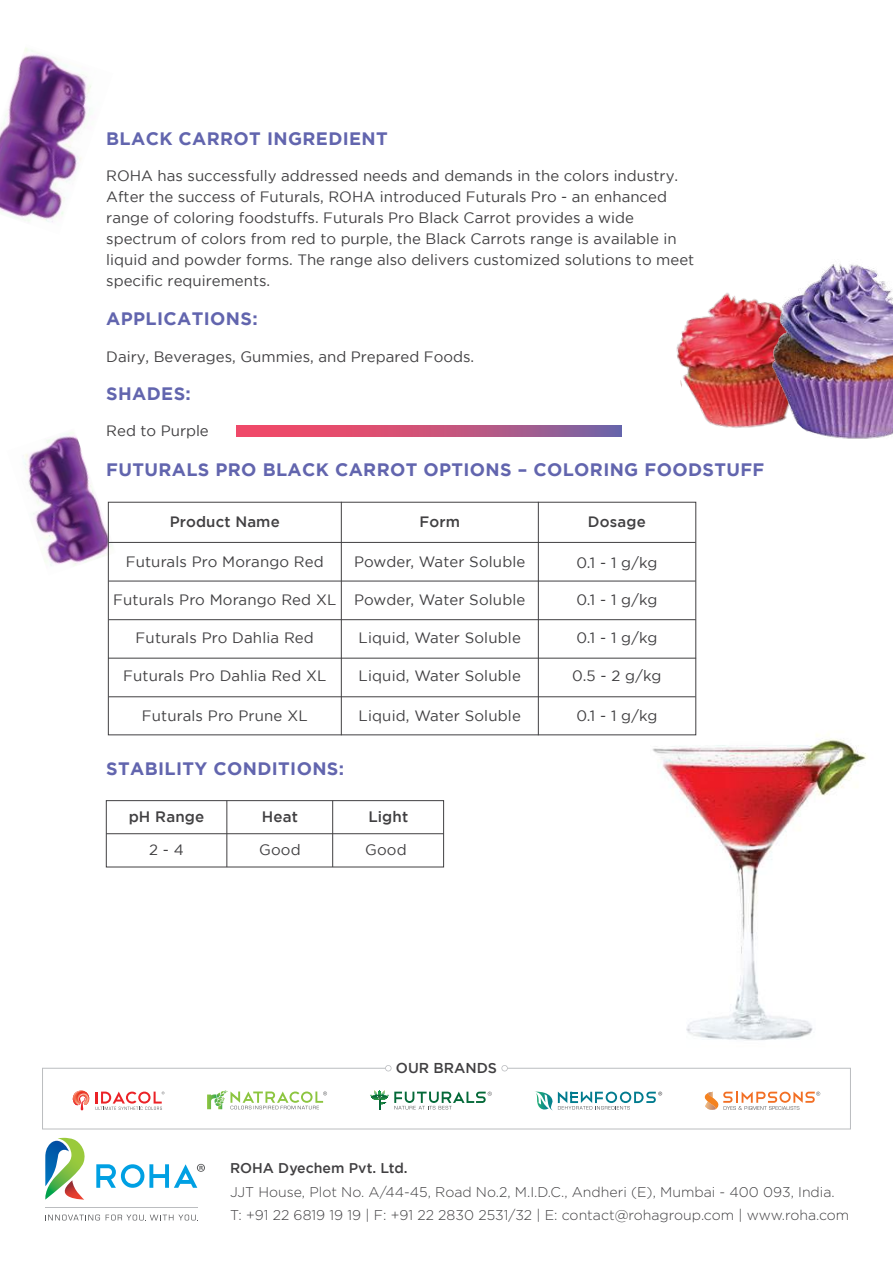
<style>
.page{position:relative;width:893px;height:1263px;background:#fff}
.page>*{position:absolute;margin:0;border:0;box-sizing:border-box;transform-origin:0 0}
.t1{font:700 18px "Gotham";letter-spacing:.02em;color:#6265ae}
.t2{font:500 15.15px "Gotham";letter-spacing:.01em;color:#414042}
.t3{font:15px/21px "Gotham";color:#414042}
.t4{font:500 15px "Gotham";letter-spacing:.01em;color:#414042}
.t5{font:500 14.25px "Gotham";color:#414042}
.t6{font:300 14.1px/23.2px "Gotham";color:#414042}
.t7{font:500 14.1px "Gotham";color:#414042}
</style>
<div class="page">
<img style="left:643px;top:702px;width:224px;height:338px">
<img style="left:676px;top:292px;width:93px;height:136px">
<img style="left:769px;top:264px;width:124px;height:175px">
<img style="left:0;top:48px;width:91px;height:175px">
<img style="left:23px;top:432px;width:93px;height:143px">
<div style="left:106px;top:800px;width:338px;height:67px;border:1px solid #414042"></div>
<hr style="left:106px;top:833px;width:338px;height:1px;background:#414042">
<hr style="left:226px;top:801px;width:1px;height:66px;background:#414042">
<hr style="left:332px;top:801px;width:1px;height:66px;background:#414042">
<svg style="left:237px;top:426px;width:385px;height:10px;background:#c1547e"></svg>
<hr style="left:109px;top:542px;width:587px;height:1px;background:#414042">
<hr style="left:109px;top:581px;width:587px;height:1px;background:#414042">
<hr style="left:109px;top:619px;width:587px;height:1px;background:#414042">
<hr style="left:108px;top:658px;width:588px;height:1px;background:#414042">
<hr style="left:109px;top:696px;width:586px;height:1px;background:#414042">
<hr style="left:538px;top:502px;width:1px;height:233px;background:#414042">
<hr style="left:341px;top:502px;width:1px;height:233px;background:#414042">
<div style="left:108px;top:502px;width:588px;height:233px;border:1px solid #414042"></div>
<hr style="left:45px;top:1207px;width:152px;height:1px;background:#bbbdc0">
<svg style="left:96px;top:1164px;width:109px;height:24px"></svg>
<svg style="left:45px;top:1214px;width:55px;height:6px"></svg>
<svg style="left:106px;top:1214px;width:90px;height:6px"></svg>
<svg style="left:45px;top:1138px;width:40px;height:61px"></svg>
<svg style="left:42px;top:1067px;width:809px;height:63px"></svg>
<svg style="left:385px;top:1065px;width:7px;height:6px"></svg>
<svg style="left:501px;top:1065px;width:7px;height:6px"></svg>
<svg style="left:370px;top:1090px;width:122px;height:19px"></svg>
<svg style="left:72px;top:1090px;width:92px;height:20px"></svg>
<svg style="left:207px;top:1090px;width:120px;height:19px"></svg>
<svg style="left:534px;top:1091px;width:128px;height:20px"></svg>
<svg style="left:704px;top:1091px;width:116px;height:19px"></svg>
<p class="t1" style="left:106px;top:129px;width:283px">BLACK CARROT INGREDIENT</p>
<p class="t3" style="left:106px;top:165px;width:589px">ROHA has successfully addressed needs and demands in the colors industry.<br>After the success of Futurals, ROHA introduced Futurals Pro - an enhanced range of coloring foodstuffs. Futurals Pro Black Carrot provides a wide spectrum of colors from red to purple, the Black Carrots range is available in liquid and powder forms. The range also delivers customized solutions to meet specific requirements.</p>
<p class="t1" style="left:106px;top:308px;width:153px">APPLICATIONS:</p>
<p class="t3" style="left:106px;top:345px;width:369px">Dairy, Beverages, Gummies, and Prepared Foods.</p>
<p class="t1" style="left:106px;top:384px;width:86px">SHADES:</p>
<p class="t3" style="left:106px;top:420px;width:104px">Red to Purple</p>
<p class="t1" style="left:106px;top:460px;width:659px">FUTURALS PRO BLACK CARROT OPTIONS – COLORING FOODSTUFF</p>
<p class="t4" style="left:170px;top:513px;width:111px">Product Name</p>
<p class="t3" style="left:126px;top:551px;width:200px">Futurals Pro Morango Red</p>
<p class="t3" style="left:113px;top:588px;width:225px">Futurals Pro Morango Red XL</p>
<p class="t3" style="left:136px;top:627px;width:180px">Futurals Pro Dahlia Red</p>
<p class="t3" style="left:123px;top:665px;width:205px">Futurals Pro Dahlia Red XL</p>
<p class="t3" style="left:142px;top:705px;width:167px">Futurals Pro Prune XL</p>
<p class="t4" style="left:420px;top:513px;width:42px">Form</p>
<p class="t3" style="left:354px;top:551px;width:173px">Powder, Water Soluble</p>
<p class="t3" style="left:354px;top:588px;width:173px">Powder, Water Soluble</p>
<p class="t3" style="left:359px;top:627px;width:164px">Liquid, Water Soluble</p>
<p class="t3" style="left:359px;top:665px;width:164px">Liquid, Water Soluble</p>
<p class="t3" style="left:359px;top:705px;width:164px">Liquid, Water Soluble</p>
<p class="t1" style="left:106px;top:758px;width:239px">STABILITY CONDITIONS:</p>
<p class="t2" style="left:129px;top:808px;width:77px">pH Range</p>
<p class="t3" style="left:149px;top:839px;width:36px">2 - 4</p>
<p class="t2" style="left:262px;top:808px;width:38px">Heat</p>
<p class="t3" style="left:259px;top:839px;width:43px">Good</p>
<p class="t2" style="left:368px;top:808px;width:41px">Light</p>
<p class="t3" style="left:365px;top:839px;width:43px">Good</p>
<p class="t4" style="left:588px;top:513px;width:59px">Dosage</p>
<p class="t3" style="left:576px;top:551px;width:83px">0.1 - 1 g/kg</p>
<p class="t3" style="left:576px;top:588px;width:83px">0.1 - 1 g/kg</p>
<p class="t3" style="left:576px;top:627px;width:83px">0.1 - 1 g/kg</p>
<p class="t3" style="left:572px;top:665px;width:91px">0.5 - 2 g/kg</p>
<p class="t3" style="left:576px;top:705px;width:83px">0.1 - 1 g/kg</p>
<p class="t5" style="left:396px;top:1060px;width:103px">OUR BRANDS</p>
<p class="t7" style="left:230px;top:1160px;width:179px">ROHA Dyechem Pvt. Ltd.</p>
<p class="t6" style="left:230px;top:1180px;width:621px">JJT House, Plot No. A/44-45, Road No.2, M.I.D.C., Andheri (E), Mumbai - 400 093, India.<br>T: +91 22 6819 19 19 | F: +91 22 2830 2531/32 | E: contact@rohagroup.com | www.roha.com</p>
</div>
